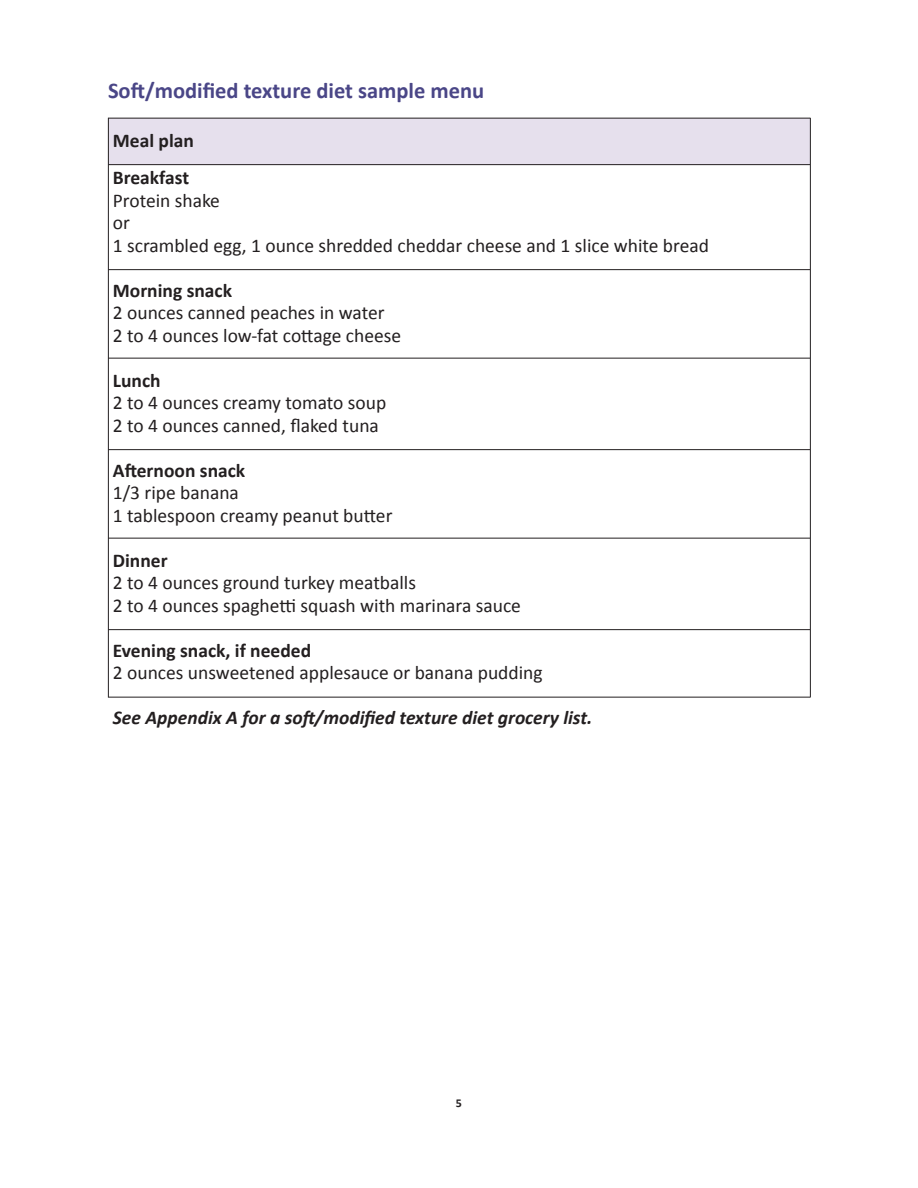
<style>
.page{position:relative;width:918px;height:1188px;background:#fff}
.page>*{position:absolute;margin:0;border:0;box-sizing:border-box;transform-origin:0 0}
.t1{font:700 22.5px "Calibri";color:#4a4687}
.text{font:19.5px "Calibri";color:#231f20}
.text-2{font:700 19.5px "Calibri";color:#231f20}
.text-3{font:italic 700 19.5px "Calibri";color:#231f20}
.secondaryheading{font:700 19.5px "Calibri";color:#231f20}
.t2{font:700 12px "Calibri";color:#231f20}
</style>
<div class="page">
<div style="left:109px;top:118px;width:701px;height:47px;background:#e6e0ed"></div>
<hr style="left:108px;top:118px;width:702px;height:1px;background:#231f20">
<hr style="left:108px;top:164px;width:702px;height:1px;background:#231f20">
<hr style="left:108px;top:269px;width:702px;height:1px;background:#231f20">
<hr style="left:108px;top:358px;width:702px;height:1px;background:#231f20">
<hr style="left:108px;top:449px;width:702px;height:1px;background:#231f20">
<hr style="left:108px;top:538px;width:702px;height:1px;background:#231f20">
<hr style="left:108px;top:629px;width:702px;height:1px;background:#231f20">
<hr style="left:108px;top:697px;width:702px;height:1px;background:#231f20">
<hr style="left:108px;top:118px;width:1px;height:580px;background:#231f20">
<hr style="left:810px;top:118px;width:1px;height:580px;background:#231f20">
<p class="t1" style="left:108px;top:76px;width:378px">Soft/modified texture diet sample menu</p>
<p class="secondaryheading" style="left:113px;top:128px;width:83px">Meal plan</p>
<p class="text-2" style="left:113px;top:166px;width:78px">Breakfast</p>
<p class="text" style="left:113px;top:188px;width:109px">Protein shake</p>
<p class="text" style="left:113px;top:211px;width:19px">or</p>
<p class="text" style="left:113px;top:233px;width:598px">1 scrambled egg, 1 ounce shredded cheddar cheese and 1 slice white bread</p>
<p class="text-2" style="left:113px;top:278px;width:121px">Morning snack</p>
<p class="text" style="left:113px;top:301px;width:273px">2 ounces canned peaches in water</p>
<p class="text" style="left:113px;top:323px;width:290px">2 to 4 ounces low-fat cottage cheese</p>
<p class="text-2" style="left:113px;top:368px;width:49px">Lunch</p>
<p class="text" style="left:113px;top:391px;width:275px">2 to 4 ounces creamy tomato soup</p>
<p class="text" style="left:113px;top:413px;width:268px">2 to 4 ounces canned, flaked tuna</p>
<p class="text-2" style="left:113px;top:458px;width:134px">Afternoon snack</p>
<p class="text" style="left:113px;top:481px;width:128px">1/3 ripe banana</p>
<p class="text" style="left:113px;top:503px;width:281px">1 tablespoon creamy peanut butter</p>
<p class="text-2" style="left:113px;top:548px;width:56px">Dinner</p>
<p class="text" style="left:113px;top:571px;width:305px">2 to 4 ounces ground turkey meatballs</p>
<p class="text" style="left:113px;top:593px;width:410px">2 to 4 ounces spaghetti squash with marinara sauce</p>
<p class="text-2" style="left:113px;top:638px;width:200px">Evening snack, if needed</p>
<p class="text" style="left:113px;top:661px;width:431px">2 ounces unsweetened applesauce or banana pudding</p>
<p class="text-3" style="left:113px;top:706px;width:481px">See Appendix A for a soft/modified texture diet grocery list.</p>
<p class="t2" style="left:456px;top:1096px;width:8px">5</p>
</div>
